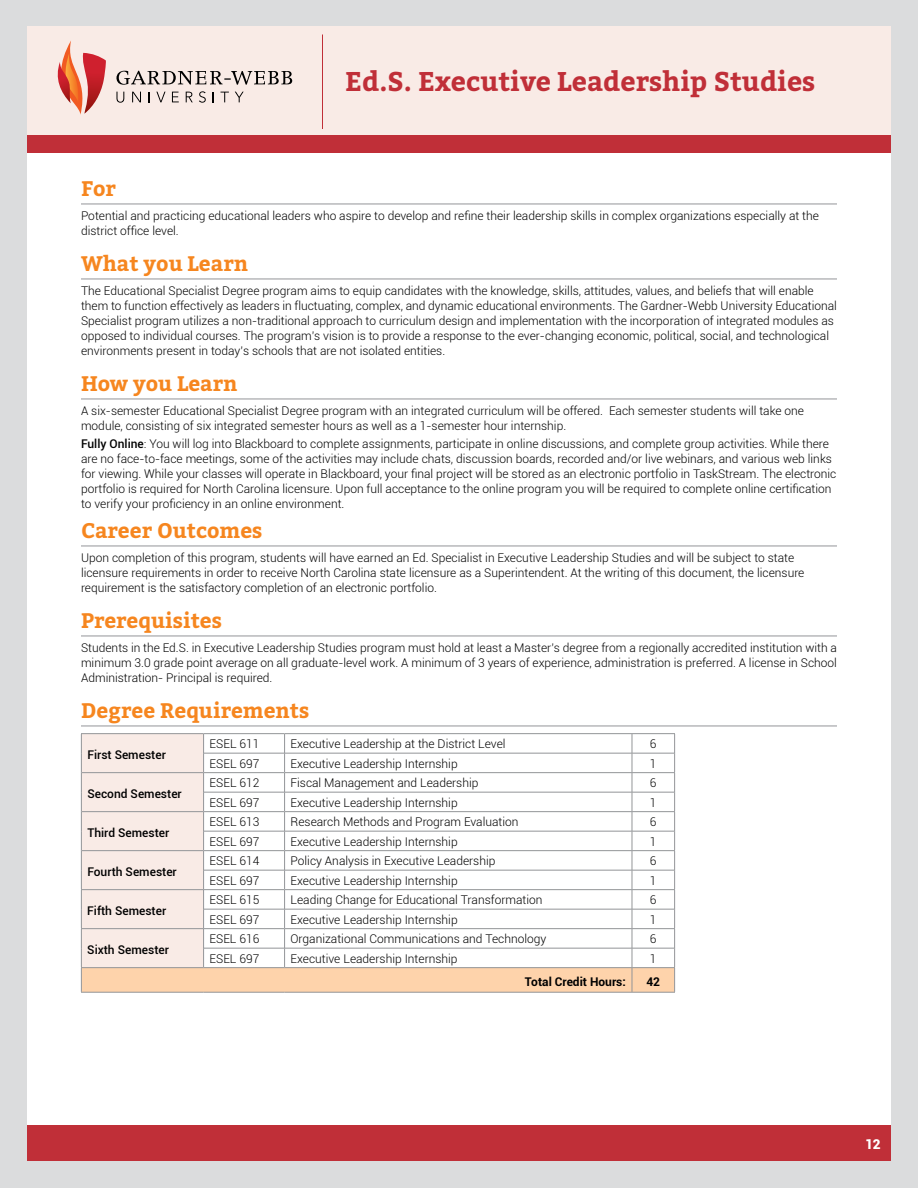
<style>
.page{position:relative;width:918px;height:1188px;background:#fff}
.page>*{position:absolute;margin:0;border:0;box-sizing:border-box;transform-origin:0 0}
.t1{font:700 27px "Bitter";color:#c02f38}
.t2{font:700 21px "Bitter";color:#f6861f}
.t3{font:900 13.5px "Roboto";color:#fff}
.t4{font:300 12px/15px "Roboto";color:#000}
.t5{font:500 12px "Roboto";color:#000}
.t6{font:700 12px "Roboto";color:#000}
.s1{font-weight:500}
</style>
<div class="page">
<div style="left:27px;top:1125px;width:864px;height:36px;background:#c02f38"></div>
<div style="left:0;top:0;width:918px;height:1188px;border:27px solid #dbdcdd"></div>
<div style="left:27px;top:26px;width:864px;height:118px;background:#f9ebe6"></div>
<div style="left:27px;top:135px;width:864px;height:18px;background:#c02f38"></div>
<hr style="left:322px;top:34px;width:1px;height:95px;background:#c02f38">
<svg style="left:116px;top:92px;width:8px;height:11px"></svg>
<svg style="left:132px;top:92px;width:9px;height:10px"></svg>
<svg style="left:156px;top:92px;width:10px;height:10px"></svg>
<svg style="left:172px;top:92px;width:7px;height:10px"></svg>
<svg style="left:186px;top:92px;width:7px;height:10px"></svg>
<svg style="left:199px;top:91px;width:7px;height:12px"></svg>
<svg style="left:221px;top:92px;width:8px;height:10px"></svg>
<svg style="left:235px;top:92px;width:9px;height:10px"></svg>
<svg style="left:116px;top:71px;width:176px;height:14px"></svg>
<svg style="left:57px;top:41px;width:49px;height:74px"></svg>
<hr style="left:81px;top:204px;width:756px;height:1px;background:#939598">
<hr style="left:81px;top:279px;width:756px;height:1px;background:#939598">
<hr style="left:81px;top:399px;width:756px;height:1px;background:#939598">
<hr style="left:81px;top:546px;width:756px;height:1px;background:#939598">
<hr style="left:81px;top:636px;width:756px;height:1px;background:#939598">
<hr style="left:81px;top:726px;width:756px;height:1px;background:#939598">
<hr style="left:81px;top:992px;width:123px;height:1px;background:#939598">
<hr style="left:204px;top:992px;width:81px;height:1px;background:#939598">
<hr style="left:285px;top:992px;width:347px;height:1px;background:#939598">
<hr style="left:632px;top:992px;width:43px;height:1px;background:#939598">
<hr style="left:81px;top:733px;width:123px;height:1px;background:#939598">
<hr style="left:204px;top:733px;width:81px;height:1px;background:#939598">
<hr style="left:285px;top:733px;width:347px;height:1px;background:#939598">
<hr style="left:632px;top:733px;width:43px;height:1px;background:#939598">
<svg style="left:81px;top:734px;width:594px;height:258px"></svg>
<hr style="left:204px;top:967px;width:81px;height:1px;background:#939598">
<hr style="left:285px;top:967px;width:347px;height:1px;background:#939598">
<hr style="left:632px;top:967px;width:43px;height:1px;background:#939598">
<h1 class="t1" style="left:345px;top:64px;width:472px">Ed.S. Executive Leadership Studies</h1>
<h2 class="t2" style="left:81px;top:175px;width:36px">For</h2>
<p class="t4" style="left:81px;top:208px;width:740px">Potential and practicing educational leaders who aspire to develop and refine their leadership skills in complex organizations especially at the district office level.</p>
<h2 class="t2" style="left:81px;top:250px;width:169px">What you Learn</h2>
<p class="t4" style="left:81px;top:283px;width:758px">The Educational Specialist Degree program aims to equip candidates with the knowledge, skills, attitudes, values, and beliefs that will enable them to function effectively as leaders in fluctuating, complex, and dynamic educational environments. The Gardner-Webb University Educational Specialist program utilizes a non-traditional approach to curriculum design and implementation with the incorporation of integrated modules as opposed to individual courses. The program’s vision is to provide a response to the ever-changing economic, political, social, and technological environments present in today’s schools that are not isolated entities.</p>
<h2 class="t2" style="left:81px;top:370px;width:158px">How you Learn</h2>
<p class="t4" style="left:81px;top:403px;width:725px">A six-semester Educational Specialist Degree program with an integrated curriculum will be offered. Each semester students will take one module, consisting of six integrated semester hours as well as a 1-semester hour internship.</p>
<p class="t4" style="left:81px;top:436px;width:757px"><span class="s1">Fully Online</span>: You will log into Blackboard to complete assignments, participate in online discussions, and complete group activities. While there are no face-to-face meetings, some of the activities may include chats, discussion boards, recorded and/or live webinars, and various web links for viewing. While your classes will operate in Blackboard, your final project will be stored as an electronic portfolio in TaskStream. The electronic portfolio is required for North Carolina licensure. Upon full acceptance to the online program you will be required to complete online certification to verify your proficiency in an online environment.</p>
<h2 class="t2" style="left:81px;top:517px;width:183px">Career Outcomes</h2>
<p class="t4" style="left:81px;top:550px;width:725px">Upon completion of this program, students will have earned an Ed. Specialist in Executive Leadership Studies and will be subject to state licensure requirements in order to receive North Carolina state licensure as a Superintendent. At the writing of this document, the licensure requirement is the satisfactory completion of an electronic portfolio.</p>
<h2 class="t2" style="left:81px;top:607px;width:142px">Prerequisites</h2>
<p class="t4" style="left:81px;top:640px;width:758px;text-align:justify">Students in the Ed.S. in Executive Leadership Studies program must hold at least a Master’s degree from a regionally accredited institution with a minimum 3.0 grade point average on all graduate-level work. A minimum of 3 years of experience, administration is preferred. A license in School Administration- Principal is required.</p>
<h2 class="t2" style="left:81px;top:697px;width:230px">Degree Requirements</h2>
<p class="t5" style="left:87px;top:747px;width:80px">First Semester</p>
<p class="t4" style="left:210px;top:736px;width:51px">ESEL 611</p>
<p class="t4" style="left:291px;top:736px;width:216px">Executive Leadership at the District Level</p>
<p class="t4" style="left:650px;top:736px;width:8px">6</p>
<p class="t4" style="left:210px;top:756px;width:51px">ESEL 697</p>
<p class="t4" style="left:291px;top:756px;width:169px">Executive Leadership Internship</p>
<p class="t4" style="left:650px;top:756px;width:8px">1</p>
<p class="t5" style="left:87px;top:786px;width:96px">Second Semester</p>
<p class="t5" style="left:87px;top:825px;width:84px">Third Semester</p>
<p class="t5" style="left:87px;top:864px;width:91px">Fourth Semester</p>
<p class="t5" style="left:87px;top:903px;width:80px">Fifth Semester</p>
<p class="t5" style="left:87px;top:942px;width:83px">Sixth Semester</p>
<p class="t4" style="left:210px;top:775px;width:51px">ESEL 612</p>
<p class="t4" style="left:291px;top:775px;width:189px">Fiscal Management and Leadership</p>
<p class="t4" style="left:650px;top:775px;width:8px">6</p>
<p class="t4" style="left:210px;top:795px;width:51px">ESEL 697</p>
<p class="t4" style="left:291px;top:795px;width:169px">Executive Leadership Internship</p>
<p class="t4" style="left:650px;top:795px;width:8px">1</p>
<p class="t4" style="left:210px;top:814px;width:51px">ESEL 613</p>
<p class="t4" style="left:291px;top:814px;width:230px">Research Methods and Program Evaluation</p>
<p class="t4" style="left:650px;top:814px;width:8px">6</p>
<p class="t4" style="left:210px;top:834px;width:51px">ESEL 697</p>
<p class="t4" style="left:291px;top:834px;width:169px">Executive Leadership Internship</p>
<p class="t4" style="left:650px;top:834px;width:8px">1</p>
<p class="t4" style="left:210px;top:853px;width:51px">ESEL 614</p>
<p class="t4" style="left:291px;top:853px;width:206px">Policy Analysis in Executive Leadership</p>
<p class="t4" style="left:650px;top:853px;width:8px">6</p>
<p class="t4" style="left:210px;top:873px;width:51px">ESEL 697</p>
<p class="t4" style="left:291px;top:873px;width:169px">Executive Leadership Internship</p>
<p class="t4" style="left:650px;top:873px;width:8px">1</p>
<p class="t4" style="left:210px;top:892px;width:51px">ESEL 615</p>
<p class="t4" style="left:291px;top:892px;width:254px">Leading Change for Educational Transformation</p>
<p class="t4" style="left:650px;top:892px;width:8px">6</p>
<p class="t4" style="left:210px;top:912px;width:51px">ESEL 697</p>
<p class="t4" style="left:291px;top:912px;width:169px">Executive Leadership Internship</p>
<p class="t4" style="left:650px;top:912px;width:8px">1</p>
<p class="t4" style="left:210px;top:931px;width:51px">ESEL 616</p>
<p class="t4" style="left:291px;top:931px;width:257px">Organizational Communications and Technology</p>
<p class="t4" style="left:650px;top:931px;width:8px">6</p>
<p class="t4" style="left:210px;top:951px;width:51px">ESEL 697</p>
<p class="t4" style="left:291px;top:951px;width:169px">Executive Leadership Internship</p>
<p class="t4" style="left:650px;top:951px;width:8px">1</p>
<p class="t6" style="left:525px;top:974px;width:103px">Total Credit Hours:</p>
<p class="t6" style="left:646px;top:974px;width:15px">42</p>
<p class="t3" style="left:865px;top:1134px;width:17px">12</p>
</div>
